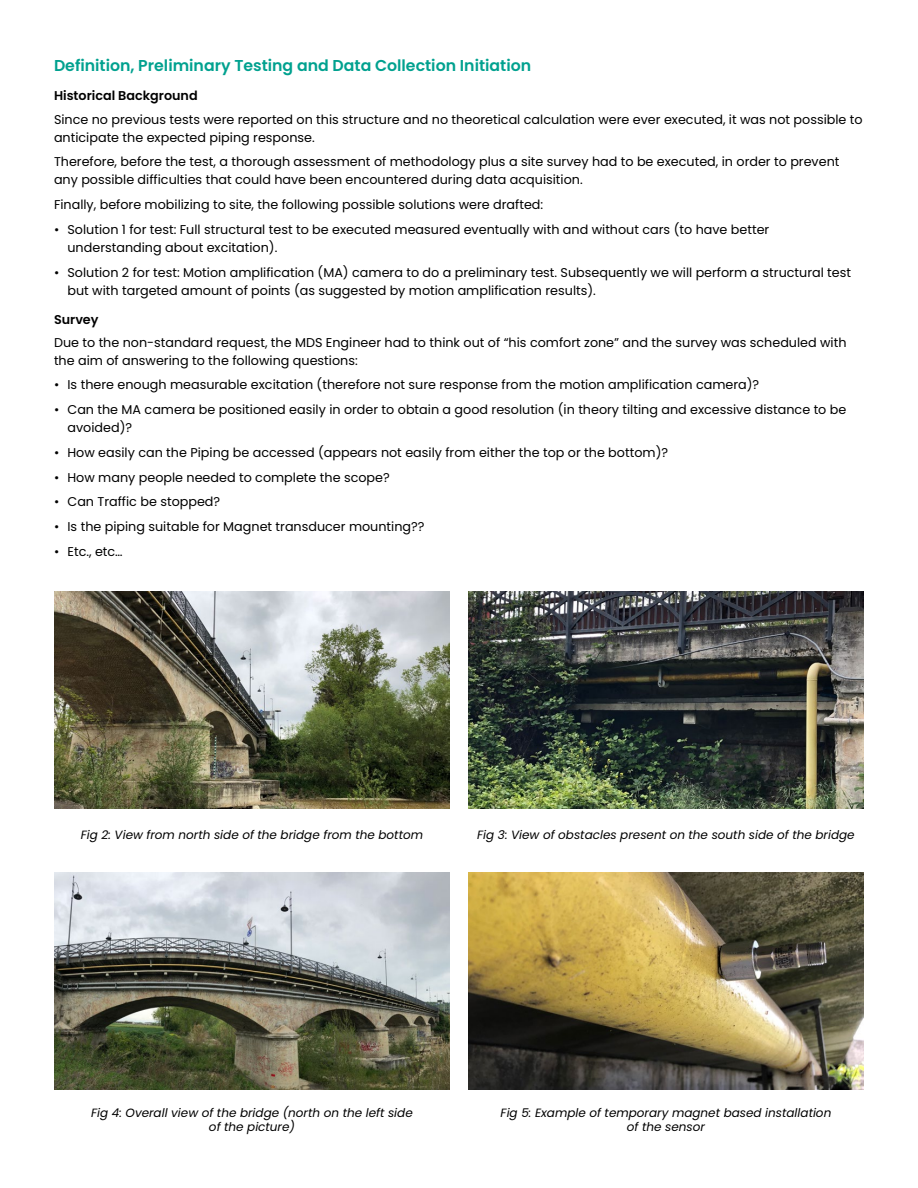
<style>
.page{position:relative;width:918px;height:1188px;background:#fff}
.page>*{position:absolute;margin:0;border:0;box-sizing:border-box;transform-origin:0 0}
.t1{font:600 15.75px "Poppins";color:#00a18f}
.t2{font:12.75px/18px "Poppins";color:#000}
.t3{font:600 12.75px "Poppins";color:#000}
.t4{font:italic 12px/13.5px "Poppins";color:#000;text-align:center}
</style>
<div class="page">
<img style="left:54px;top:592px;width:396px;height:217px">
<img style="left:54px;top:872px;width:396px;height:217px">
<img style="left:468px;top:592px;width:396px;height:217px">
<img style="left:468px;top:872px;width:396px;height:217px">
<p class="t1" style="left:54px;top:56px;width:479px">Definition, Preliminary Testing and Data Collection Initiation</p>
<p class="t3" style="left:54px;top:89px;width:145px">Historical Background</p>
<p class="t2" style="left:54px;top:110px;width:810px">Since no previous tests were reported on this structure and no theoretical calculation were ever executed, it was not possible to anticipate the expected piping response.</p>
<p class="t2" style="left:54px;top:153px;width:787px">Therefore, before the test, a thorough assessment of methodology plus a site survey had to be executed, in order to prevent any possible difficulties that could have been encountered during data acquisition.</p>
<p class="t2" style="left:54px;top:196px;width:491px">Finally, before mobilizing to site, the following possible solutions were drafted:</p>
<p class="t2" style="left:68px;top:220px;width:703px;text-indent:-14px">• Solution 1 for test: Full structural test to be executed measured eventually with and without cars (to have better understanding about excitation).</p>
<p class="t2" style="left:68px;top:263px;width:785px;text-indent:-14px">• Solution 2 for test: Motion amplification (MA) camera to do a preliminary test. Subsequently we will perform a structural test but with targeted amount of points (as suggested by motion amplification results).</p>
<p class="t3" style="left:54px;top:312px;width:46px">Survey</p>
<p class="t2" style="left:54px;top:333px;width:794px">Due to the non-standard request, the MDS Engineer had to think out of “his comfort zone” and the survey was scheduled with the aim of answering to the following questions:</p>
<p class="t2" style="left:54px;top:376px;width:707px">• Is there enough measurable excitation (therefore not sure response from the motion amplification camera)?</p>
<p class="t2" style="left:68px;top:401px;width:780px;text-indent:-14px">• Can the MA camera be positioned easily in order to obtain a good resolution (in theory tilting and excessive distance to be avoided)?</p>
<p class="t2" style="left:54px;top:444px;width:616px">• How easily can the Piping be accessed (appears not easily from either the top or the bottom)?</p>
<p class="t2" style="left:54px;top:468px;width:337px">• How many people needed to complete the scope?</p>
<p class="t2" style="left:54px;top:493px;width:168px">• Can Traffic be stopped?</p>
<p class="t2" style="left:54px;top:518px;width:372px">• Is the piping suitable for Magnet transducer mounting??</p>
<p class="t2" style="left:54px;top:542px;width:70px">• Etc., etc…</p>
<p class="t4" style="left:81px;top:828px;width:344px">Fig 2: View from north side of the bridge from the bottom</p>
<p class="t4" style="left:477px;top:828px;width:379px">Fig 3: View of obstacles present on the south side of the bridge</p>
<p class="t4" style="left:91px;top:1106px;width:323px">Fig 4: Overall view of the bridge (north on the left side of the picture)</p>
<p class="t4" style="left:501px;top:1106px;width:332px">Fig 5: Example of temporary magnet based installation of the sensor</p>
</div>
